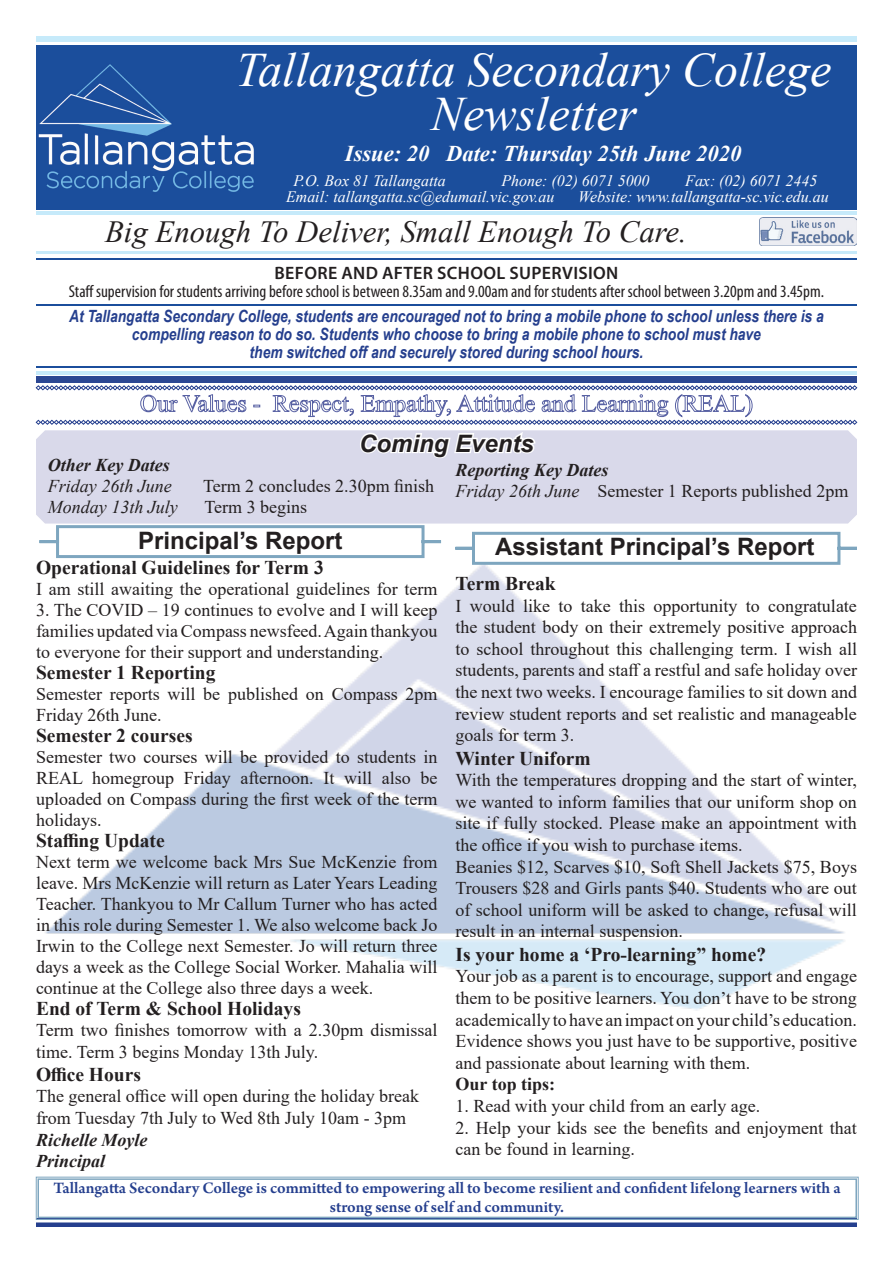
<style>
.page{position:relative;width:893px;height:1263px;background:#fff}
.page>*{position:absolute;margin:0;border:0;box-sizing:border-box;transform-origin:0 0}
.t1{font:italic 48px "Times New Roman";color:#fff}
.t2{font:italic 30.75px "Times New Roman";color:#231f20}
.t3{font:700 24px "Arial";color:#231f20}
.t4{font:italic 700 24px "Arial";color:#231f20}
.t5{font:italic 700 22.5px "Times New Roman";color:#fff}
.t6{font:700 19.5px "Times New Roman";color:#231f20}
.t7{font:18px/21.6px "Times New Roman";color:#231f20;text-align:justify}
.t8{font:italic 700 18px "Times New Roman";color:#231f20}
.t9{font:600 18px "Myriad Pro";letter-spacing:.02em;color:#231f20}
.t10{font:italic 18px "Times New Roman";color:#231f20}
.t11{font:700 18px "Times New Roman";color:#231f20}
.t12{font:condensed 17.25px "Myriad Pro";color:#231f20}
.t13{font:italic 700 16.8px "Arial Narrow";color:#253f8e}
.t14{font:600 16.8px/19.5px "Arno Pro";letter-spacing:-.005em;color:#253f8e;text-align:center}
.t15{font:italic 15.9px "Times New Roman";color:#fff}
.s1{font-style:italic}
</style>
<div class="page">
<img style="left:45px;top:566px;width:800px;height:445px">
<div style="left:0;top:979px;width:467px;height:70px;background:#fff"></div>
<div style="left:36px;top:45px;width:821px;height:164px;background:#1b4e9c"></div>
<div style="left:36px;top:36px;width:821px;height:6px;background:#c6eafa"></div>
<hr style="left:36px;top:251px;width:821px;height:3px;background:#c6eafa">
<div style="left:36px;top:377px;width:821px;height:6px;background:#2b4793"></div>
<div style="left:36px;top:1222px;width:821px;height:5px;background:#253f8e"></div>
<svg style="left:39px;top:525px;width:403px;height:33px"></svg>
<img style="left:760px;top:218px;width:97px;height:28px">
<hr style="left:36px;top:371px;width:821px;height:3px;background:#c6eafa">
<hr style="left:36px;top:258px;width:821px;height:2px;background:#1b4e9c">
<img style="left:38px;top:64px;width:216px;height:128px">
<hr style="left:36px;top:212px;width:821px;height:3px;background:#c6eafa">
<svg style="left:36px;top:1176px;width:823px;height:44px"></svg>
<div style="left:38px;top:1178px;width:819px;height:40px;border:2px solid #7ea6bf"></div>
<hr style="left:36px;top:365px;width:821px;height:2px;background:#1b4e9c">
<hr style="left:36px;top:304px;width:821px;height:2px;background:#1b4e9c">
<div style="left:36px;top:461px;width:821px;height:63px;background:#d9d9ea"></div>
<svg style="left:36px;top:385px;width:821px;height:76px"></svg>
<svg style="left:455px;top:531px;width:402px;height:35px"></svg>
<p class="t1" style="left:236px;top:37px;width:597px">Tallangatta Secondary College</p>
<p class="t1" style="left:431px;top:81px;width:207px">Newsletter</p>
<p class="t5" style="left:345px;top:138px;width:398px">Issue: 20 Date: Thursday 25th June 2020</p>
<p class="t15" style="left:293px;top:170px;width:154px">P.O. Box 81 Tallangatta</p>
<p class="t15" style="left:502px;top:170px;width:149px">Phone: (02) 6071 5000</p>
<p class="t15" style="left:685px;top:170px;width:134px">Fax: (02) 6071 2445</p>
<p class="t15" style="left:286px;top:186px;width:270px">Email: tallangatta.sc@edumail.vic.gov.au</p>
<p class="t15" style="left:578px;top:186px;width:252px">Website: www.tallangatta-sc.vic.edu.au</p>
<p class="t2" style="left:105px;top:210px;width:583px">Big Enough To Deliver, Small Enough To Care.</p>
<p class="t9" style="left:275px;top:261px;width:345px">BEFORE AND AFTER SCHOOL SUPERVISION</p>
<p class="t12" style="left:69px;top:280px;width:757px">Staff supervision for students arriving before school is between 8.35am and 9.00am and for students after school between 3.20pm and 3.45pm.</p>
<p class="t13" style="left:69px;top:304px;width:756px">At Tallangatta Secondary College, students are encouraged not to bring a mobile phone to school unless there is a</p>
<p class="t13" style="left:132px;top:322px;width:630px">compelling reason to do so. Students who choose to bring a mobile phone to school must have</p>
<p class="t13" style="left:250px;top:340px;width:395px">them switched off and securely stored during school hours.</p>
<p class="t4" style="left:359px;top:427px;width:176px">Coming Events</p>
<p class="t8" style="left:48px;top:453px;width:123px">Other Key Dates</p>
<p class="t10" style="left:48px;top:474px;width:125px">Friday 26th June</p>
<p class="t7" style="left:203px;top:475px;width:233px">Term 2 concludes 2.30pm finish</p>
<p class="t10" style="left:48px;top:495px;width:131px">Monday 13th July</p>
<p class="t7" style="left:205px;top:496px;width:104px">Term 3 begins</p>
<p class="t3" style="left:138px;top:524px;width:206px">Principal’s Report</p>
<p class="t6" style="left:36px;top:554px;width:289px">Operational Guidelines for Term 3</p>
<p class="t7" style="left:36px;top:578px;width:403px">I am still awaiting the operational guidelines for term</p>
<p class="t7" style="left:36px;top:599px;width:403px;line-height:21px">3. The COVID – 19 continues to evolve and I will keep families updated via Compass newsfeed. Again thankyou to everyone for their support and understanding.</p>
<p class="t6" style="left:36px;top:659px;width:181px">Semester 1 Reporting</p>
<p class="t7" style="left:36px;top:683px;width:403px;line-height:21px">Semester reports will be published on Compass 2pm<br>Friday 26th June.</p>
<p class="t6" style="left:36px;top:722px;width:158px">Semester 2 courses</p>
<p class="t7" style="left:36px;top:746px;width:403px;line-height:21px">Semester two courses will be provided to students in REAL homegroup Friday afternoon. It will also be uploaded on Compass during the first week of the term holidays.</p>
<p class="t6" style="left:36px;top:827px;width:130px">Staffing Update</p>
<p class="t7" style="left:36px;top:851px;width:403px;line-height:21px">Next term we welcome back Mrs Sue McKenzie from leave. Mrs McKenzie will return as Later Years Leading Teacher. Thankyou to Mr Callum Turner who has acted in this role during Semester 1. We also welcome back Jo Irwin to the College next Semester. Jo will return three days a week as the College Social Worker. Mahalia will continue at the College also three days a week.</p>
<p class="t6" style="left:36px;top:995px;width:266px">End of Term &amp; School Holidays</p>
<p class="t7" style="left:36px;top:1019px;width:403px">Term two finishes tomorrow with a 2.30pm dismissal time. Term 3 begins Monday 13th July.</p>
<p class="t6" style="left:36px;top:1061px;width:106px">Office Hours</p>
<p class="t7" style="left:36px;top:1085px;width:385px">The general office will open during the holiday break from Tuesday 7th July to Wed 8th July 10am - 3pm</p>
<p class="t8" style="left:36px;top:1127px;width:113px">Richelle Moyle</p>
<p class="t8" style="left:36px;top:1148px;width:71px">Principal</p>
<p class="t8" style="left:455px;top:457px;width:155px">Reporting Key Dates</p>
<p class="t7" style="left:455px;top:480px;width:394px"><span class="s1">Friday 26th June</span> Semester 1 Reports published 2pm</p>
<p class="t3" style="left:495px;top:530px;width:321px">Assistant Principal’s Report</p>
<p class="t6" style="left:455px;top:569px;width:102px">Term Break</p>
<p class="t7" style="left:455px;top:594px;width:403px">I would like to take this opportunity to congratulate the student body on their extremely positive approach to school throughout this challenging term. I wish all students, parents and staff a restful and safe holiday over the next two weeks. I encourage families to sit down and review student reports and set realistic and manageable goals for term 3.</p>
<p class="t6" style="left:455px;top:744px;width:137px">Winter Uniform</p>
<p class="t7" style="left:455px;top:769px;width:403px">With the temperatures dropping and the start of winter, we wanted to inform families that our uniform shop on site if fully stocked. Please make an appointment with the office if you wish to purchase items.</p>
<p class="t7" style="left:455px;top:855px;width:403px">Beanies $12, Scarves $10, Soft Shell Jackets $75, Boys Trousers $28 and Girls pants $40. Students who are out of school uniform will be asked to change, refusal will result in an internal suspension.</p>
<p class="t6" style="left:455px;top:940px;width:312px">Is your home a ‘Pro-learning” home?</p>
<p class="t7" style="left:455px;top:965px;width:403px">Your job as a parent is to encourage, support and engage them to be positive learners. You don’t have to be strong academically to have an impact on your child’s education.<br>Evidence shows you just have to be supportive, positive and passionate about learning with them.</p>
<p class="t11" style="left:455px;top:1071px;width:101px">Our top tips:</p>
<p class="t7" style="left:455px;top:1095px;width:306px">1. Read with your child from an early age.</p>
<p class="t7" style="left:455px;top:1116px;width:403px">2. Help your kids see the benefits and enjoyment that can be found in learning.</p>
<p class="t14" style="left:53px;top:1179px;width:789px">Tallangatta Secondary College is committed to empowering all to become resilient and confident lifelong learners with a strong sense of self and community.</p>
</div>
